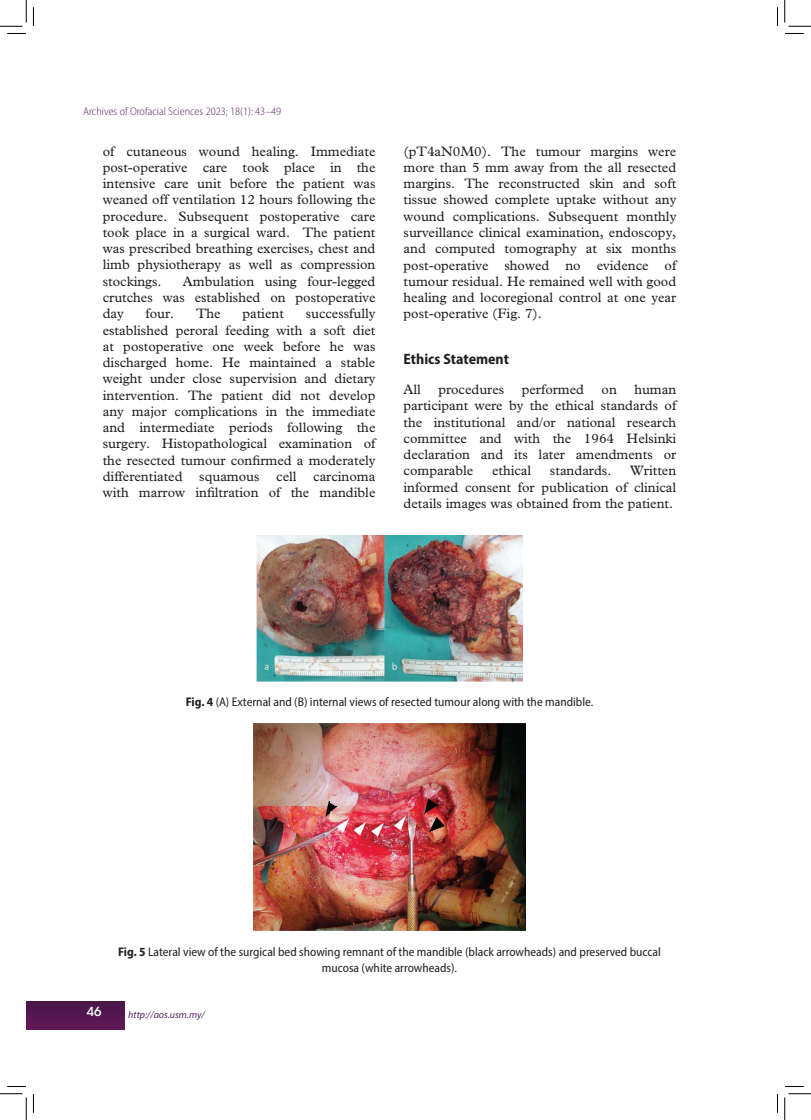
<style>
.page{position:relative;width:811px;height:1120px;background:#fff}
.page>*{position:absolute;margin:0;border:0;box-sizing:border-box;transform-origin:0 0}
.t1{font:700 semi-condensed 15px "Myriad Pro";color:#231f20}
.t2{font:13.75px/16.2px "Plantin Std";color:#231f20;text-align:justify}
.t3{font:semi-condensed 12.5px/16.2px "Myriad Pro";color:#231f20;text-align:center}
.t4{font:500 12.5px "ITC Avant Garde Std";color:#fff}
.t5{font:300 semi-condensed 11.25px "Myriad Pro";color:#572563}
.t6{font:italic 10px "Myriad Pro";color:#572563}
.s1{font-weight:700}
</style>
<div class="page">
<div style="left:26px;top:1001px;width:98px;height:28px;background:#541950"></div>
<img style="left:257px;top:535px;width:265px;height:147px">
<img style="left:253px;top:724px;width:273px;height:206px">
<svg style="left:7px;top:33px;width:19px;height:1px"></svg>
<svg style="left:785px;top:33px;width:19px;height:1px"></svg>
<svg style="left:7px;top:1086px;width:19px;height:1px"></svg>
<svg style="left:785px;top:1086px;width:19px;height:1px"></svg>
<svg style="left:33px;top:7px;width:1px;height:19px"></svg>
<svg style="left:33px;top:1094px;width:1px;height:18px"></svg>
<svg style="left:777px;top:7px;width:1px;height:19px"></svg>
<svg style="left:777px;top:1094px;width:1px;height:18px"></svg>
<svg style="left:0;top:0;width:27px;height:27px"></svg>
<svg style="left:0;top:1093px;width:27px;height:26px"></svg>
<svg style="left:785px;top:0;width:26px;height:27px"></svg>
<svg style="left:785px;top:1093px;width:26px;height:26px"></svg>
<p class="t5" style="left:83px;top:104px;width:200px">Archives of Orofacial Sciences 2023; 18(1): 43–49</p>
<p class="t2" style="left:103px;top:143px;width:274px">of cutaneous wound healing. Immediate post-operative care took place in the intensive care unit before the patient was weaned off ventilation 12 hours following the procedure. Subsequent postoperative care took place in a surgical ward. The patient was prescribed breathing exercises, chest and limb physiotherapy as well as compression stockings.</p>
<p class="t2" style="left:103px;top:273px;width:274px;text-indent:80px">Ambulation using four-legged crutches was established on postoperative day</p>
<p class="t2" style="left:103px;top:305px;width:274px;text-indent:203px">successfully established peroral feeding with a soft diet at postoperative one week before he was discharged home. He maintained a stable weight under close supervision and dietary intervention. The patient did not develop any major complications in the immediate and intermediate periods following the surgery. Histopathological examination of the resected tumour confirmed a moderately differentiated squamous cell carcinoma with marrow infiltration of the mandible</p>
<p class="t2" style="left:146px;top:305px;width:30px">four.</p>
<p class="t2" style="left:196px;top:305px;width:26px">The</p>
<p class="t2" style="left:242px;top:305px;width:43px">patient</p>
<p class="t2" style="left:404px;top:143px;width:274px">(pT4aN0M0). The tumour margins were more than 5 mm away from the all resected margins. The reconstructed skin and soft tissue showed complete uptake without any wound complications. Subsequent monthly surveillance clinical examination, endoscopy, and computed tomography at six months post-operative showed no evidence of tumour residual. He remained well with good healing and locoregional control at one year post-operative (Fig. 7).</p>
<p class="t1" style="left:404px;top:349px;width:107px">Ethics Statement</p>
<p class="t2" style="left:404px;top:381px;width:19px">All</p>
<p class="t2" style="left:438px;top:381px;width:68px">procedures</p>
<p class="t2" style="left:522px;top:381px;width:64px">performed</p>
<p class="t2" style="left:602px;top:381px;width:17px">on</p>
<p class="t2" style="left:404px;top:381px;width:274px;text-indent:231px">human participant were by the ethical standards of the institutional and/or national research committee and with the 1964 Helsinki declaration and its later amendments or comparable</p>
<p class="t2" style="left:404px;top:462px;width:274px;text-indent:227px">Written informed consent for publication of clinical details images was obtained from the patient.</p>
<p class="t2" style="left:492px;top:462px;width:41px">ethical</p>
<p class="t2" style="left:550px;top:462px;width:63px">standards.</p>
<p class="t3" style="left:186px;top:694px;width:409px"><span class="s1">Fig. 4</span> (A) External and (B) internal views of resected tumour along with the mandible.</p>
<p class="t4" style="left:87px;top:1004px;width:16px">46</p>
<p class="t3" style="left:118px;top:943px;width:544px"><span class="s1">Fig. 5</span> Lateral view of the surgical bed showing remnant of the mandible (black arrowheads) and preserved buccal mucosa (white arrowheads).</p>
<p class="t6" style="left:128px;top:1008px;width:78px">http://aos.usm.my/</p>
</div>
